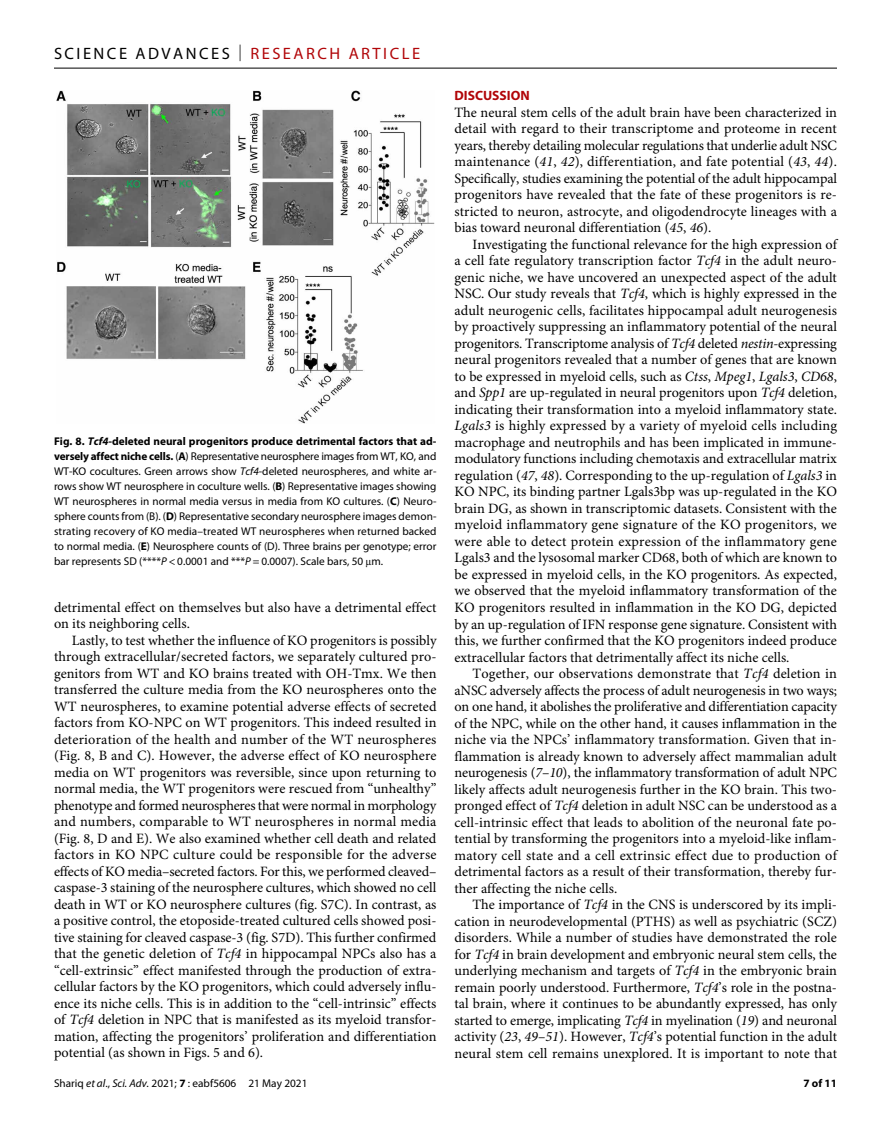
<style>
.page{position:relative;width:891px;height:1134px;background:#fff}
.page>*{position:absolute;margin:0;border:0;box-sizing:border-box;transform-origin:0 0}
.t1{font:16.5px "Myriad Pro";letter-spacing:.15em;color:#000}
.t2{font:14.25px/16.5px "Minion Pro";color:#000;text-align:justify}
.t3{font:700 13.5px "Myriad Pro";color:#b10508}
.t4{font:11.25px/15px "Myriad Pro";color:#000;text-align:justify}
.t5{font:700 11.25px "Myriad Pro";color:#000}
.s1{font-weight:300}
.s2{color:#b10508}
.s3{font-weight:700}
.s4{font-weight:700;font-style:italic}
.s5{font-style:italic}
</style>
<div class="page">
<hr style="left:54px;top:68px;width:783px;height:1px;background:#000">
<img style="left:56px;top:90px;width:378px;height:334px">
<p class="t1" style="left:54px;top:40px;width:368px">SCIENCE ADVANCES <span class="s1">|</span> <span class="s2">RESEARCH ARTICLE</span></p>
<p class="t4" style="left:54px;top:434px;width:384px"><span class="s3">Fig. 8.</span> <span class="s4">Tcf4</span><span class="s3">-deleted neural progenitors produce detrimental factors that ad&shy;versely affect niche cells.</span> (<span class="s3">A</span>) Representative neurosphere images from WT, KO, and WT-KO cocultures. Green arrows show <span class="s5">Tcf4</span>-deleted neurospheres, and white ar&shy;rows show WT neurosphere in coculture wells. (<span class="s3">B</span>) Representative images showing WT neurospheres in normal media versus in media from KO cultures. (<span class="s3">C</span>) Neuro&shy;sphere counts from (B). (<span class="s3">D</span>) Representative secondary neurosphere images demon&shy;strating recovery of KO media–treated WT neurospheres when returned backed to normal media. (<span class="s3">E</span>) Neurosphere counts of (D). Three brains per genotype; error bar represents SD (****<span class="s5">P</span> &lt; 0.0001 and ***<span class="s5">P</span> = 0.0007). Scale bars, 50 m.</p>
<p class="t2" style="left:54px;top:600px;width:384px">detrimental effect on themselves but also have a detrimental effect on its neighboring cells.</p>
<p class="t2" style="left:54px;top:633px;width:384px;text-indent:18px">Lastly, to test whether the influence of KO progenitors is possibly through extracellular/secreted factors, we separately cultured pro&shy;genitors from WT and KO brains treated with OH-Tmx. We then transferred the culture media from the KO neurospheres onto the WT neurospheres, to examine potential adverse effects of secreted factors from KO-NPC on WT progenitors. This indeed resulted in deterioration of the health and number of the WT neurospheres (Fig. 8, B and C). However, the adverse effect of KO neurosphere media on WT progenitors was reversible, since upon returning to normal media, the WT progenitors were rescued from “unhealthy” phenotype and formed neurospheres that were normal in morphology and numbers, comparable to WT neurospheres in normal media (Fig. 8, D and E). We also examined whether cell death and related factors in KO NPC culture could be responsible for the adverse effects of KO media–secreted factors. For this, we performed cleaved– caspase-3 staining of the neurosphere cultures, which showed no cell death in WT or KO neurosphere cultures (fig. S7C). In contrast, as a positive control, the etoposide-treated cultured cells showed posi&shy;tive staining for cleaved caspase-3 (fig. S7D). This further confirmed that the genetic deletion of <span class="s5">Tcf4</span> in hippocampal NPCs also has a “cell-extrinsic” effect manifested through the production of extra&shy;cellular factors by the KO progenitors, which could adversely influ&shy;ence its niche cells. This is in addition to the “cell-intrinsic” effects of <span class="s5">Tcf4</span> deletion in NPC that is manifested as its myeloid transfor&shy;mation, affecting the progenitors’ proliferation and differentiation potential (as shown in Figs. 5 and 6).</p>
<p class="t4" style="left:54px;top:1076px;width:255px">Shariq <span class="s5">et al</span>., <span class="s5">Sci. Adv.</span> 2021; <span class="s3">7</span> : eabf5606 21 May 2021</p>
<p class="t3" style="left:454px;top:85px;width:77px">DISCUSSION</p>
<p class="t2" style="left:454px;top:105px;width:384px">The neural stem cells of the adult brain have been characterized in detail with regard to their transcriptome and proteome in recent years, thereby detailing molecular regulations that underlie adult NSC maintenance (<span class="s5">41</span>, <span class="s5">42</span>), differentiation, and fate potential (<span class="s5">43</span>, <span class="s5">44</span>).<br>Specifically, studies examining the potential of the adult hippocampal progenitors have revealed that the fate of these progenitors is re&shy;stricted to neuron, astrocyte, and oligodendrocyte lineages with a bias toward neuronal differentiation (<span class="s5">45</span>, <span class="s5">46</span>).</p>
<p class="t2" style="left:454px;top:238px;width:384px;text-indent:18px">Investigating the functional relevance for the high expression of a cell fate regulatory transcription factor <span class="s5">Tcf4</span> in the adult neuro&shy;genic niche, we have uncovered an unexpected aspect of the adult NSC. Our study reveals that <span class="s5">Tcf4</span>, which is highly expressed in the adult neurogenic cells, facilitates hippocampal adult neurogenesis by proactively suppressing an inflammatory potential of the neural progenitors. Transcriptome analysis of <span class="s5">Tcf4</span> deleted <span class="s5">nestin-</span>expressing neural progenitors revealed that a number of genes that are known to be expressed in myeloid cells, such as <span class="s5">Ctss</span>, <span class="s5">Mpeg1</span>, <span class="s5">Lgals3</span>, <span class="s5">CD68</span>, and <span class="s5">Spp1</span> are up-regulated in neural progenitors upon <span class="s5">Tcf4</span> deletion, indicating their transformation into a myeloid inflammatory state.<br><span class="s5">Lgals3</span> is highly expressed by a variety of myeloid cells including macrophage and neutrophils and has been implicated in immune&shy;modulatory functions including chemotaxis and extracellular matrix regulation (<span class="s5">47</span>, <span class="s5">48</span>). Corresponding to the up-regulation of <span class="s5">Lgals3</span> in KO NPC, its binding partner Lgals3bp was up-regulated in the KO brain DG, as shown in transcriptomic datasets. Consistent with the myeloid inflammatory gene signature of the KO progenitors, we were able to detect protein expression of the inflammatory gene Lgals3 and the lysosomal marker CD68, both of which are known to be expressed in myeloid cells, in the KO progenitors. As expected, we observed that the myeloid inflammatory transformation of the KO progenitors resulted in inflammation in the KO DG, depicted by an up-regulation of IFN response gene signature. Consistent with this, we further confirmed that the KO progenitors indeed produce extracellular factors that detrimentally affect its niche cells.</p>
<p class="t2" style="left:455px;top:667px;width:384px;text-indent:18px">Together, our observations demonstrate that <span class="s5">Tcf4</span> deletion in aNSC adversely affects the process of adult neurogenesis in two ways; on one hand, it abolishes the proliferative and differentiation capacity of the NPC, while on the other hand, it causes inflammation in the niche via the NPCs’ inflammatory transformation. Given that in&shy;flammation is already known to adversely affect mammalian adult neurogenesis (<span class="s5">7</span>–<span class="s5">10</span>), the inflammatory transformation of adult NPC likely affects adult neurogenesis further in the KO brain. This two&shy;pronged effect of <span class="s5">Tcf4</span> deletion in adult NSC can be understood as a cell-intrinsic effect that leads to abolition of the neuronal fate po&shy;tential by transforming the progenitors into a myeloid-like inflam&shy;matory cell state and a cell extrinsic effect due to production of detrimental factors as a result of their transformation, thereby fur&shy;ther affecting the niche cells.</p>
<p class="t2" style="left:455px;top:898px;width:384px;text-indent:18px">The importance of <span class="s5">Tcf4</span> in the CNS is underscored by its impli&shy;cation in neurodevelopmental (PTHS) as well as psychiatric (SCZ) disorders. While a number of studies have demonstrated the role for <span class="s5">Tcf4</span> in brain development and embryonic neural stem cells, the underlying mechanism and targets of <span class="s5">Tcf4</span> in the embryonic brain remain poorly understood. Furthermore, <span class="s5">Tcf4</span>’s role in the postna&shy;tal brain, where it continues to be abundantly expressed, has only started to emerge, implicating <span class="s5">Tcf4</span> in myelination (<span class="s5">19</span>) and neuronal activity (<span class="s5">23</span>, <span class="s5">49</span>–<span class="s5">51</span>). However, <span class="s5">Tcf4</span>’s potential function in the adult neural stem cell remains unexplored. It is important to note that</p>
<p class="t5" style="left:803px;top:1074px;width:35px">7 of 11</p>
</div>
